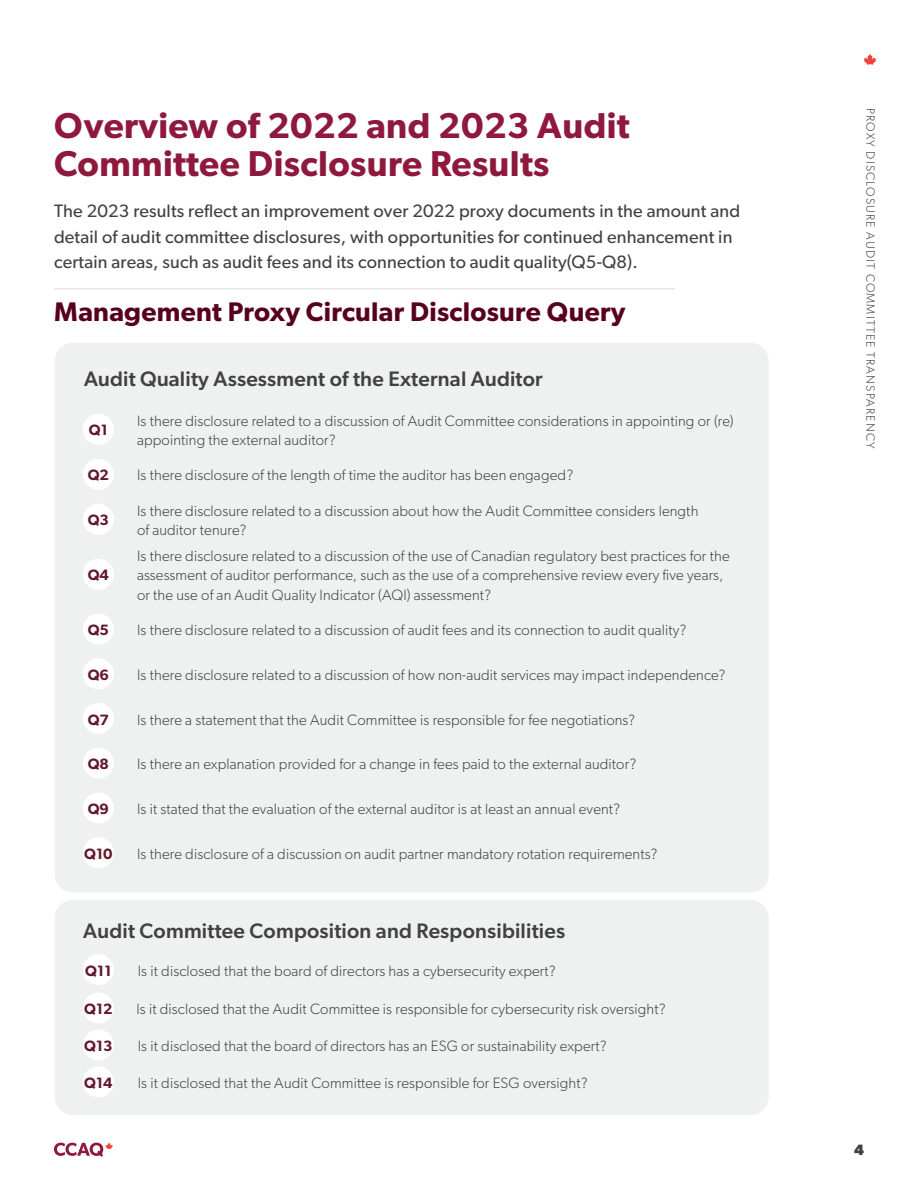
<style>
.page{position:relative;width:918px;height:1188px;background:#fff}
.page>*{position:absolute;margin:0;border:0;box-sizing:border-box;transform-origin:0 0}
.t1{font:600 36px/37.5px "Gibson";letter-spacing:.01em;color:#8f183d}
.t2{font:600 27px "Gibson";letter-spacing:.01em;color:#57001d}
.t3{font:500 21px "Gibson";letter-spacing:.01em;color:#414042}
.t4{font:18px/25.5px "Gibson";letter-spacing:.01em;color:#414042}
.t5{font:300 15px/19.5px "Gibson";letter-spacing:.01em;color:#414042}
.t6{font:600 15px "Gibson";letter-spacing:.01em;color:#63172a}
.t7{font:700 15px "Gibson";color:#414042}
.t8{font:300 12px "Gibson";letter-spacing:.1em;color:#414042}
</style>
<div class="page">
<svg style="left:54px;top:1143px;width:59px;height:14px"></svg>
<svg style="left:864px;top:54px;width:12px;height:11px"></svg>
<div style="left:55px;top:900px;width:714px;height:215px;background:#eff0f0;border-radius:18px"></div>
<div style="left:55px;top:343px;width:714px;height:550px;background:#eff0f0;border-radius:18px"></div>
<hr style="left:54px;top:288px;width:621px;height:1px;background:#d9d9d9">
<div style="left:83px;top:414px;width:31px;height:31px;background:#fff;border-radius:50%"></div>
<div style="left:83px;top:459px;width:31px;height:31px;background:#fff;border-radius:50%"></div>
<div style="left:83px;top:504px;width:31px;height:31px;background:#fff;border-radius:50%"></div>
<div style="left:83px;top:559px;width:31px;height:31px;background:#fff;border-radius:50%"></div>
<div style="left:83px;top:614px;width:31px;height:31px;background:#fff;border-radius:50%"></div>
<div style="left:83px;top:658px;width:31px;height:31px;background:#fff;border-radius:50%"></div>
<div style="left:83px;top:703px;width:31px;height:31px;background:#fff;border-radius:50%"></div>
<div style="left:83px;top:748px;width:31px;height:31px;background:#fff;border-radius:50%"></div>
<div style="left:83px;top:792px;width:31px;height:31px;background:#fff;border-radius:50%"></div>
<div style="left:83px;top:837px;width:31px;height:31px;background:#fff;border-radius:50%"></div>
<div style="left:83px;top:954px;width:31px;height:31px;background:#fff;border-radius:50%"></div>
<div style="left:83px;top:992px;width:31px;height:31px;background:#fff;border-radius:50%"></div>
<div style="left:83px;top:1029px;width:31px;height:31px;background:#fff;border-radius:50%"></div>
<div style="left:83px;top:1066px;width:31px;height:31px;background:#fff;border-radius:50%"></div>
<h1 class="t1" style="left:54px;top:106px;width:577px">Overview of 2022 and 2023 Audit<br>Committee Disclosure Results</h1>
<p class="t4" style="left:54px;top:198px;width:688px">The 2023 results reflect an improvement over 2022 proxy documents in the amount and detail of audit committee disclosures, with opportunities for continued enhancement in certain areas, such as audit fees and its connection to audit quality(Q5-Q8).</p>
<h2 class="t2" style="left:54px;top:295px;width:573px">Management Proxy Circular Disclosure Query</h2>
<h3 class="t3" style="left:84px;top:366px;width:460px">Audit Quality Assessment of the External Auditor</h3>
<p class="t5" style="left:137px;top:411px;width:598px">Is there disclosure related to a discussion of Audit Committee considerations in appointing or (re) appointing the external auditor?</p>
<p class="t6" style="left:89px;top:421px;width:20px">Q1</p>
<p class="t6" style="left:88px;top:466px;width:23px">Q2</p>
<p class="t5" style="left:137px;top:465px;width:438px">Is there disclosure of the length of time the auditor has been engaged?</p>
<p class="t5" style="left:137px;top:501px;width:563px">Is there disclosure related to a discussion about how the Audit Committee considers length of auditor tenure?</p>
<p class="t6" style="left:88px;top:511px;width:23px">Q3</p>
<p class="t6" style="left:88px;top:566px;width:23px">Q4</p>
<p class="t5" style="left:137px;top:546px;width:594px">Is there disclosure related to a discussion of the use of Canadian regulatory best practices for the assessment of auditor performance, such as the use of a comprehensive review every five years, or the use of an Audit Quality Indicator (AQI) assessment?</p>
<p class="t6" style="left:88px;top:621px;width:23px">Q5</p>
<p class="t5" style="left:137px;top:620px;width:551px">Is there disclosure related to a discussion of audit fees and its connection to audit quality?</p>
<p class="t6" style="left:88px;top:666px;width:23px">Q6</p>
<p class="t5" style="left:137px;top:665px;width:590px">Is there disclosure related to a discussion of how non-audit services may impact independence?</p>
<p class="t6" style="left:88px;top:710px;width:23px">Q7</p>
<p class="t5" style="left:137px;top:709px;width:500px">Is there a statement that the Audit Committee is responsible for fee negotiations?</p>
<p class="t6" style="left:88px;top:755px;width:23px">Q8</p>
<p class="t5" style="left:137px;top:754px;width:501px">Is there an explanation provided for a change in fees paid to the external auditor?</p>
<p class="t6" style="left:88px;top:800px;width:23px">Q9</p>
<p class="t5" style="left:137px;top:799px;width:485px">Is it stated that the evaluation of the external auditor is at least an annual event?</p>
<p class="t6" style="left:84px;top:845px;width:30px">Q10</p>
<p class="t5" style="left:137px;top:844px;width:522px">Is there disclosure of a discussion on audit partner mandatory rotation requirements?</p>
<h3 class="t3" style="left:83px;top:918px;width:483px">Audit Committee Composition and Responsibilities</h3>
<p class="t6" style="left:85px;top:962px;width:28px">Q11</p>
<p class="t6" style="left:84px;top:1000px;width:30px">Q12</p>
<p class="t6" style="left:84px;top:1037px;width:30px">Q13</p>
<p class="t6" style="left:84px;top:1074px;width:30px">Q14</p>
<p class="t5" style="left:138px;top:961px;width:420px">Is it disclosed that the board of directors has a cybersecurity expert?</p>
<p class="t5" style="left:136px;top:999px;width:531px">Is it disclosed that the Audit Committee is responsible for cybersecurity risk oversight?</p>
<p class="t5" style="left:138px;top:1036px;width:471px">Is it disclosed that the board of directors has an ESG or sustainability expert?</p>
<p class="t5" style="left:138px;top:1073px;width:452px">Is it disclosed that the Audit Committee is responsible for ESG oversight?</p>
<p class="t8" style="left:878px;top:108px;width:342px;rotate:90deg">PROXY DISCLOSURE AUDIT COMMITTEE TRANSPARENCY</p>
<p class="t7" style="left:854px;top:1141px;width:11px">4</p>
</div>
